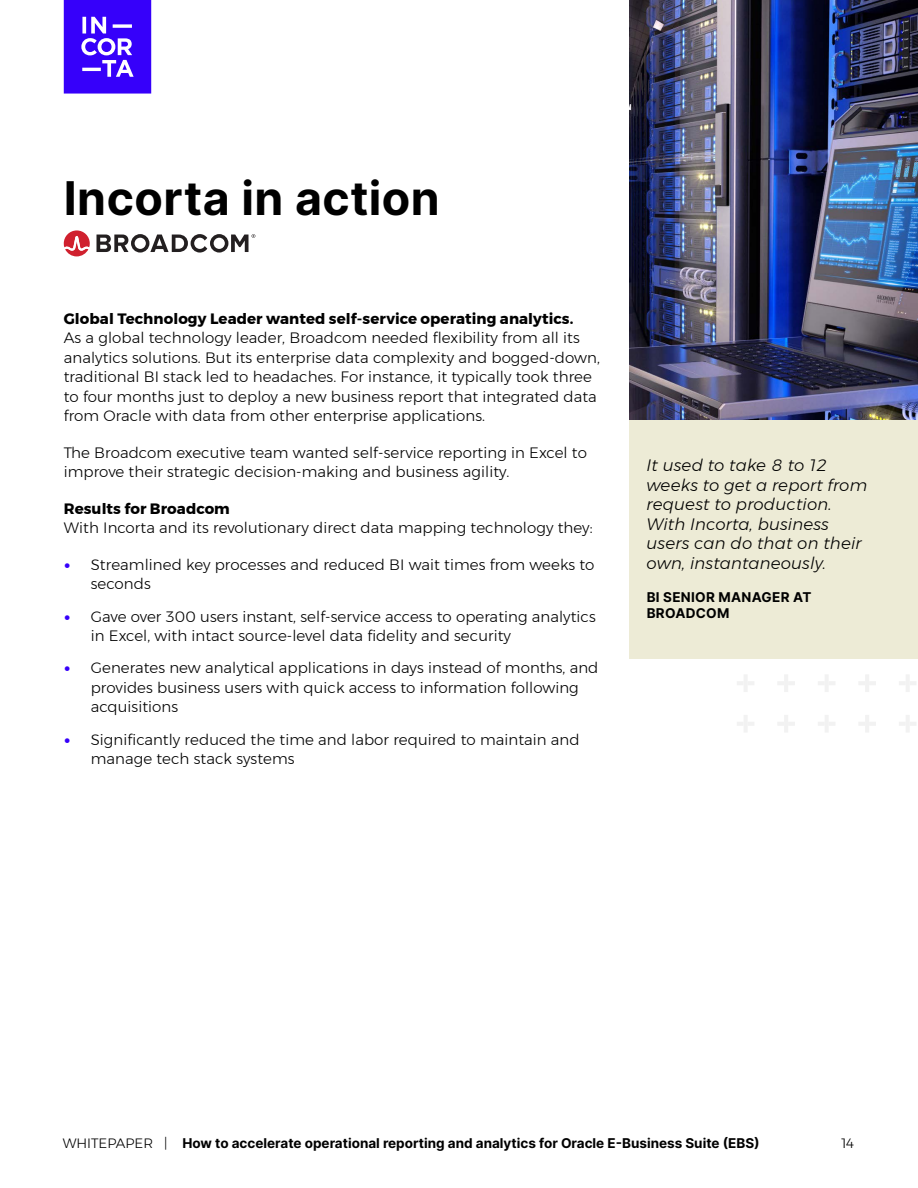
<style>
.page{position:relative;width:918px;height:1188px;background:#fff}
.page>*{position:absolute;margin:0;border:0;box-sizing:border-box;transform-origin:0 0}
.t1{font:700 46.5px "Inter";letter-spacing:.01em;color:#000}
.Body{font:italic 300 16.5px/19.5px "Montserrat";letter-spacing:.01em;color:#000}
.Body-2{font:300 15px/19.5px "Montserrat";letter-spacing:.005em;color:#000}
.Body-3{font:700 13.5px "Inter";color:#000}
.Body-4{font:700 13.5px/16.2px "Inter";letter-spacing:.02em;color:#000}
.t2{font:300 13.5px "Montserrat";color:#000}
.s1{font-weight:700}
.s2{font-family:"Inter";font-weight:700;color:#3600fa}
.s3{font-family:"Montserrat";font-weight:300}
</style>
<div class="page">
<svg style="left:64px;top:0;width:87px;height:94px;background:#5021fa"></svg>
<svg style="left:737px;top:675px;width:17px;height:17px"></svg>
<svg style="left:778px;top:675px;width:17px;height:17px"></svg>
<svg style="left:818px;top:675px;width:17px;height:17px"></svg>
<svg style="left:859px;top:675px;width:17px;height:17px"></svg>
<svg style="left:899px;top:675px;width:17px;height:17px"></svg>
<svg style="left:737px;top:715px;width:17px;height:17px"></svg>
<svg style="left:778px;top:715px;width:17px;height:17px"></svg>
<svg style="left:818px;top:715px;width:17px;height:17px"></svg>
<svg style="left:859px;top:715px;width:17px;height:17px"></svg>
<svg style="left:899px;top:715px;width:17px;height:17px"></svg>
<div style="left:629px;top:0;width:289px;height:659px;background:#edebd6"></div>
<img style="left:629px;top:0;width:289px;height:419px">
<svg style="left:97px;top:234px;width:158px;height:19px"></svg>
<svg style="left:64px;top:230px;width:26px;height:26px"></svg>
<h1 class="t1" style="left:64px;top:164px;width:378px">Incorta in action</h1>
<p class="Body-2" style="left:64px;top:309px;width:538px"><span class="s1">Global Technology Leader wanted self-service operating analytics.<br></span>As a global technology leader, Broadcom needed flexibility from all its analytics solutions. But its enterprise data complexity and bogged-down, traditional BI stack led to headaches. For instance, it typically took three to four months just to deploy a new business report that integrated data from Oracle with data from other enterprise applications.</p>
<p class="Body-2" style="left:64px;top:443px;width:525px">The Broadcom executive team wanted self-service reporting in Excel to improve their strategic decision-making and business agility.</p>
<p class="Body-2" style="left:64px;top:499px;width:530px"><span class="s1">Results for Broadcom<br></span>With Incorta and its revolutionary direct data mapping technology they:</p>
<p class="Body-2" style="left:91px;top:555px;width:505px;text-indent:-27px"><span class="s2">•</span> Streamlined key processes and reduced BI wait times from weeks to seconds</p>
<p class="Body-2" style="left:91px;top:606px;width:507px;text-indent:-27px"><span class="s2">•</span> Gave over 300 users instant, self-service access to operating analytics in Excel, with intact source-level data fidelity and security</p>
<p class="Body-2" style="left:91px;top:658px;width:509px;text-indent:-27px"><span class="s2">•</span> Generates new analytical applications in days instead of months, and provides business users with quick access to information following acquisitions</p>
<p class="Body-2" style="left:91px;top:729px;width:490px;text-indent:-27px"><span class="s2">•</span> Significantly reduced the time and labor required to maintain and manage tech stack systems</p>
<p class="Body" style="left:647px;top:456px;width:222px">It used to take 8 to 12 weeks to get a report from request to production.<br>With Incorta, business users can do that on their own, instantaneously.</p>
<p class="Body-4" style="left:647px;top:589px;width:166px">BI SENIOR MANAGER AT<br>BROADCOM</p>
<p class="Body-3" style="left:63px;top:1134px;width:699px"><span class="s3">WHITEPAPER |</span> How to accelerate operational reporting and analytics for Oracle E-Business Suite (EBS)</p>
<p class="t2" style="left:841px;top:1133px;width:14px">14</p>
</div>
